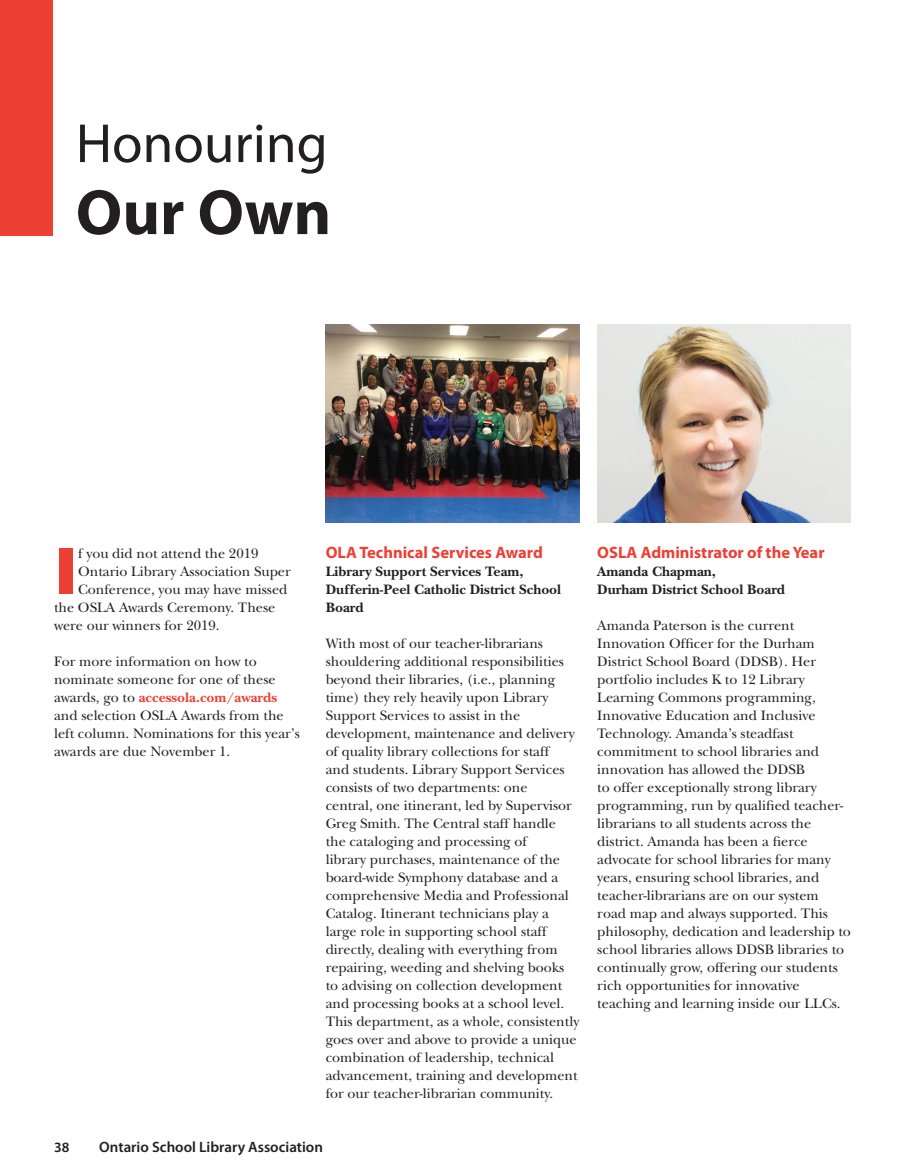
<style>
.page{position:relative;width:905px;height:1175px;background:#fff}
.page>*{position:absolute;margin:0;border:0;box-sizing:border-box;transform-origin:0 0}
.t1{font:65.1px "Stone Sans ITCTT Bold";color:#ee3f34}
.t2{font:700 64.5px "Myriad Pro";color:#231f20}
.t3{font:55.5px "Myriad Pro";color:#231f20}
.t4{font:700 16.5px "Myriad Pro";color:#ee3f34}
.t5{font:600 15px "Myriad Pro";color:#231f20}
.t6{font:14.25px/18px "New Baskerville";color:#231f20}
.t7{font:700 14.25px/18px "New Baskerville";color:#231f20}
.t8{font:600 14.25px "Myriad Pro";color:#231f20}
.s1{font-weight:700;color:#ee3f34}
</style>
<div class="page">
<div style="left:0;top:0;width:52px;height:236px;background:#ee3f34"></div>
<img style="left:326px;top:324px;width:253px;height:198px">
<img style="left:597px;top:324px;width:253px;height:198px">
<h3 class="t3" style="left:76px;top:109px;width:253px">Honouring</h3>
<h2 class="t2" style="left:76px;top:176px;width:257px">Our Own</h2>
<h1 class="t1" style="left:54px;top:529px;width:26px">I</h1>
<p class="t6" style="left:78px;top:544px;width:182px">f you did not attend the 2019</p>
<p class="t6" style="left:78px;top:562px;width:214px">Ontario Library Association Super</p>
<p class="t6" style="left:78px;top:580px;width:211px">Conference, you may have missed</p>
<p class="t6" style="left:54px;top:598px;width:223px">the OSLA Awards Ceremony. These</p>
<p class="t6" style="left:54px;top:616px;width:167px">were our winners for 2019.</p>
<p class="t6" style="left:54px;top:652px;width:247px">For more information on how to nominate someone for one of these awards, go to <span class="s1">accessola.com/awards </span>and selection OSLA Awards from the left column. Nominations for this year’s awards are due November 1.</p>
<p class="t4" style="left:326px;top:543px;width:219px">OLA Technical Services Award</p>
<p class="t7" style="left:326px;top:562px;width:237px">Library Support Services Team,<br>Dufferin-Peel Catholic District School<br>Board</p>
<p class="t6" style="left:326px;top:634px;width:255px">With most of our teacher-librarians shouldering additional responsibilities beyond their libraries, (i.e., planning time) they rely heavily upon Library Support Services to assist in the development, maintenance and delivery of quality library collections for staff<br>and students. Library Support Services consists of two departments: one<br>central, one itinerant, led by Supervisor Greg Smith. The Central staff handle the cataloging and processing of<br>library purchases, maintenance of the board-wide Symphony database and a comprehensive Media and Professional Catalog. Itinerant technicians play a large role in supporting school staff directly, dealing with everything from repairing, weeding and shelving books to advising on collection development and processing books at a school level.<br>This department, as a whole, consistently goes over and above to provide a unique combination of leadership, technical advancement, training and development for our teacher-librarian community.</p>
<p class="t8" style="left:54px;top:1139px;width:17px">38</p>
<p class="t5" style="left:99px;top:1139px;width:225px">Ontario School Library Association</p>
<p class="t4" style="left:597px;top:543px;width:229px">OSLA Administrator of the Year</p>
<p class="t7" style="left:597px;top:562px;width:189px">Amanda Chapman,<br>Durham District School Board</p>
<p class="t6" style="left:597px;top:616px;width:255px">Amanda Paterson is the current Innovation Officer for the Durham District School Board (DDSB). Her portfolio includes K to 12 Library Learning Commons programming, Innovative Education and Inclusive Technology. Amanda’s steadfast commitment to school libraries and innovation has allowed the DDSB<br>to offer exceptionally strong library programming, run by qualified teacher&shy;librarians to all students across the district. Amanda has been a fierce advocate for school libraries for many years, ensuring school libraries, and teacher-librarians are on our system road map and always supported. This philosophy, dedication and leadership to school libraries allows DDSB libraries to continually grow, offering our students rich opportunities for innovative teaching and learning inside our LLCs.</p>
</div>
